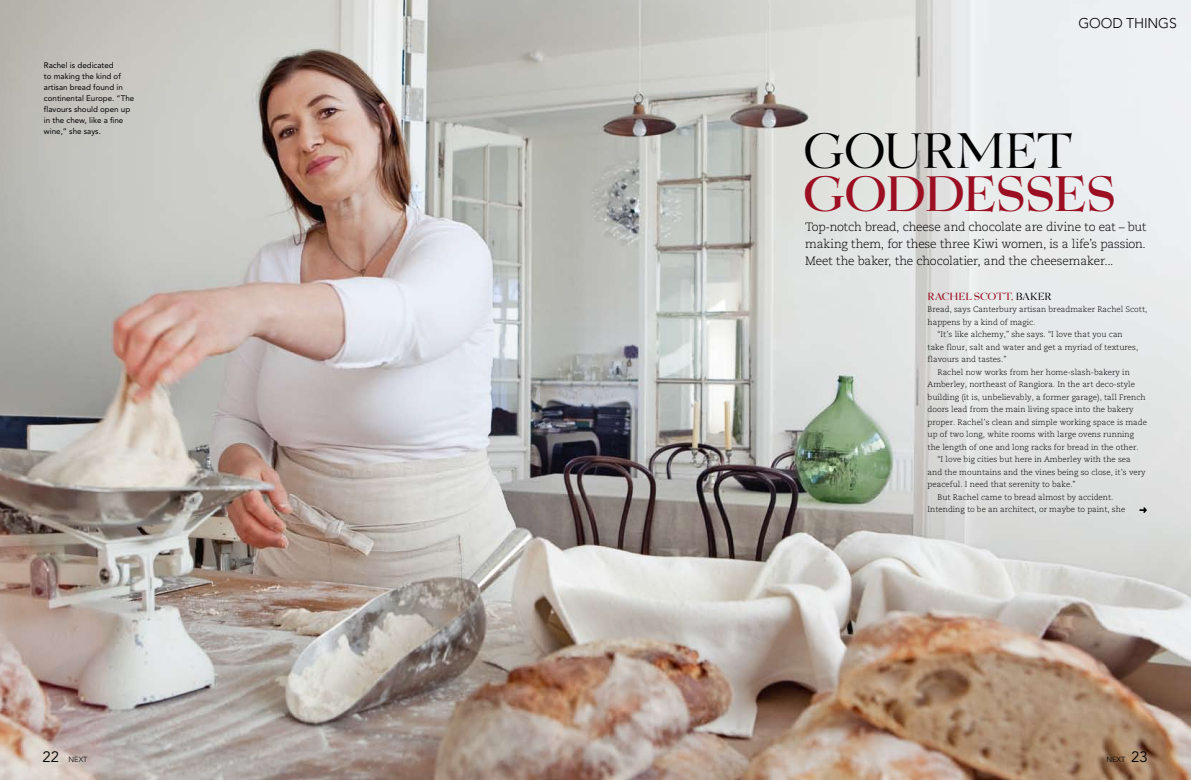
<style>
.page{position:relative;width:1191px;height:780px;background:#fff}
.page>*{position:absolute;margin:0;border:0;box-sizing:border-box;transform-origin:0 0}
.t1{font:600 48px "Belucian";letter-spacing:-.02em;color:#9c0f22}
.t2{font:48px "Belucian";letter-spacing:-.005em;color:#000}
.t3{font:300 14px "Avenir";letter-spacing:-.01em;color:#000}
.t4{font:300 12px/17px "Caecilia";letter-spacing:-.02em;color:#000;text-align:justify}
.t5{font:600 10px "Belucian";letter-spacing:.005em;color:#9c0f22}
.t6{font:300 8px "Caecilia";color:#000}
.t7{font:8px/11px "Avenir";color:#000}
.t8{font:300 7.4px "Avenir";color:#000}
.s1{font-weight:400;color:#000}
.s2{font-weight:400;font-size:15px}
</style>
<div class="page">
<img style="left:0;top:0;width:1191px;height:780px">
<svg style="left:1139px;top:507px;width:8px;height:6px"></svg>
<p class="t7" style="left:44px;top:60px;width:92px">Rachel is dedicated<br>to making the kind of artisan bread found in continental Europe. “The flavours should open up in the chew, like a fine wine,” she says.</p>
<h2 class="t3" style="left:1078px;top:15px;width:100px">GOOD THINGS</h2>
<h1 class="t2" style="left:803px;top:122px;width:271px">GOURMET</h1>
<h1 class="t1" style="left:803px;top:165px;width:309px">GODDESSES</h1>
<h3 class="t4" style="left:805px;top:218px;width:343px">Top-notch bread, cheese and chocolate are divine to eat – but making them, for these three Kiwi women, is a life’s passion.<br>Meet the baker, the chocolatier, and the cheesemaker...</h3>
<p class="t5" style="left:927px;top:290px;width:125px">RACHEL SCOTT, <span class="s1">BAKER</span></p>
<p class="t6" style="left:927px;top:305px;width:221px">Bread, says Canterbury artisan breadmaker Rachel Scott,</p>
<p class="t6" style="left:927px;top:317px;width:109px">happens by a kind of magic.</p>
<p class="t6" style="left:937px;top:330px;width:187px">“It’s like alchemy,” she says. “I love that you can</p>
<p class="t6" style="left:927px;top:342px;width:212px">take flour, salt and water and get a myriad of textures,</p>
<p class="t6" style="left:927px;top:355px;width:80px">flavours and tastes.”</p>
<p class="t6" style="left:937px;top:367px;width:194px">Rachel now works from her home-slash-bakery in</p>
<p class="t6" style="left:927px;top:380px;width:209px">Amberley, northeast of Rangiora. In the art deco-style</p>
<p class="t6" style="left:927px;top:392px;width:220px">building (it is, unbelievably, a former garage), tall French</p>
<p class="t6" style="left:927px;top:405px;width:207px">doors lead from the main living space into the bakery</p>
<p class="t6" style="left:927px;top:417px;width:221px">proper. Rachel’s clean and simple working space is made</p>
<p class="t6" style="left:927px;top:430px;width:208px">up of two long, white rooms with large ovens running</p>
<p class="t6" style="left:927px;top:442px;width:212px">the length of one and long racks for bread in the other.</p>
<p class="t6" style="left:937px;top:455px;width:195px">“I love big cities but here in Amberley with the sea</p>
<p class="t6" style="left:927px;top:467px;width:219px">and the mountains and the vines being so close, it’s very</p>
<p class="t6" style="left:927px;top:480px;width:150px">peaceful. I need that serenity to bake.”</p>
<p class="t6" style="left:937px;top:492px;width:177px">But Rachel came to bread almost by accident.</p>
<p class="t6" style="left:927px;top:505px;width:199px">Intending to be an architect, or maybe to paint, she</p>
<p class="t8" style="left:42px;top:755px;width:46px"><span class="s2">22</span> NEXT</p>
<p class="t8" style="left:1106px;top:755px;width:43px">NEXT <span class="s2">23</span></p>
</div>
